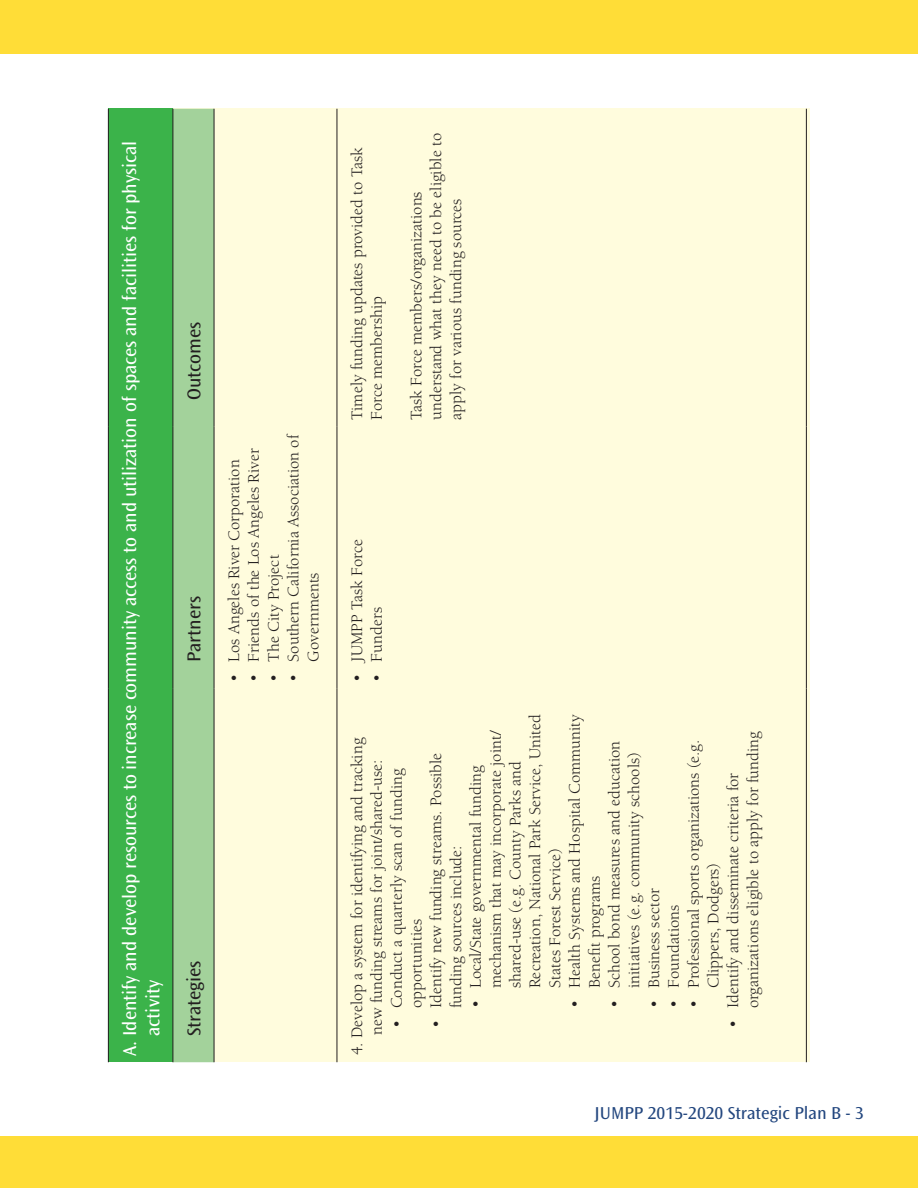
<style>
.page{position:relative;width:918px;height:1188px;background:#fff}
.page>*{position:absolute;margin:0;border:0;box-sizing:border-box;transform-origin:0 0}
.t1{font:19.5px/23.4px "Ocean Sans Std";color:#fff}
.t2{font:19.5px "Ocean Sans Std";color:#231f20}
.t3{font:18px "Ocean Sans Std";color:#23477f}
.t4{font:16.5px/19.8px "Berkeley Std";color:#231f20}
</style>
<div class="page">
<div style="left:0;top:1136px;width:918px;height:52px;background:#ffdd37"></div>
<div style="left:0;top:0;width:918px;height:54px;background:#ffdd37"></div>
<div style="left:108px;top:109px;width:702px;height:953px;background:#fffcdd"></div>
<div style="left:108px;top:109px;width:65px;height:953px;background:#3bb34a"></div>
<div style="left:174px;top:109px;width:40px;height:953px;background:#a3d29b"></div>
<hr style="left:173px;top:688px;width:1px;height:374px;background:#231f20">
<hr style="left:173px;top:427px;width:1px;height:261px;background:#231f20">
<hr style="left:173px;top:109px;width:1px;height:318px;background:#231f20">
<hr style="left:214px;top:688px;width:1px;height:374px;background:#231f20">
<hr style="left:214px;top:427px;width:1px;height:261px;background:#231f20">
<hr style="left:214px;top:109px;width:1px;height:318px;background:#231f20">
<hr style="left:337px;top:688px;width:1px;height:374px;background:#231f20">
<hr style="left:337px;top:427px;width:1px;height:261px;background:#231f20">
<hr style="left:337px;top:109px;width:1px;height:318px;background:#231f20">
<hr style="left:108px;top:688px;width:1px;height:374px;background:#231f20">
<hr style="left:108px;top:427px;width:1px;height:261px;background:#231f20">
<hr style="left:108px;top:109px;width:1px;height:318px;background:#231f20">
<hr style="left:806px;top:688px;width:1px;height:374px;background:#231f20">
<hr style="left:806px;top:427px;width:1px;height:261px;background:#231f20">
<hr style="left:806px;top:109px;width:1px;height:318px;background:#231f20">
<p class="t1" style="left:118px;top:1036px;width:897px;text-indent:-20px;rotate:-90deg">A. Identify and develop resources to increase community access to and utilization of spaces and facilities for physical activity</p>
<p class="t2" style="left:183px;top:400px;width:80px;rotate:-90deg">Outcomes</p>
<p class="t2" style="left:183px;top:662px;width:67px;rotate:-90deg">Partners</p>
<p class="t2" style="left:183px;top:1036px;width:77px;rotate:-90deg">Strategies</p>
<p class="t4" style="left:284px;top:662px;width:229px;text-indent:-20px;rotate:-90deg">• Southern California Association of<br>Governments</p>
<p class="t4" style="left:224px;top:682px;width:224px;rotate:-90deg">• Los Angeles River Corporation</p>
<p class="t4" style="left:244px;top:682px;width:235px;rotate:-90deg">• Friends of the Los Angeles River</p>
<p class="t4" style="left:264px;top:682px;width:129px;rotate:-90deg">• The City Project</p>
<p class="t4" style="left:347px;top:420px;width:274px;rotate:-90deg">Timely funding updates provided to Task<br>Force membership</p>
<p class="t4" style="left:407px;top:420px;width:288px;rotate:-90deg">Task Force members/organizations understand what they need to be eligible to apply for various funding sources</p>
<p class="t4" style="left:347px;top:682px;width:144px;rotate:-90deg">• JUMPP Task Force</p>
<p class="t4" style="left:367px;top:682px;width:76px;rotate:-90deg">• Funders</p>
<p class="t4" style="left:466px;top:988px;width:275px;text-indent:-20px;rotate:-90deg">• Local/State governmental funding mechanism that may incorporate joint/ shared-use (e.g. County Parks and Recreation, National Park Service, United States Forest Service)</p>
<p class="t4" style="left:565px;top:988px;width:275px;text-indent:-20px;rotate:-90deg">• Health Systems and Hospital Community<br>Benefit programs</p>
<p class="t4" style="left:684px;top:988px;width:250px;text-indent:-20px;rotate:-90deg">• Professional sports organizations (e.g.<br>Clippers, Dodgers)</p>
<p class="t4" style="left:723px;top:1008px;width:279px;text-indent:-20px;rotate:-90deg">• Identify and disseminate criteria for organizations eligible to apply for funding</p>
<p class="t4" style="left:347px;top:1055px;width:319px;text-align:center;rotate:-90deg">4. Develop a system for identifying and tracking new funding streams for joint/shared-use:</p>
<p class="t4" style="left:605px;top:1008px;width:269px;text-align:center;rotate:-90deg">• School bond measures and education initiatives (e.g. community schools)</p>
<p class="t4" style="left:426px;top:1008px;width:257px;text-indent:-20px;rotate:-90deg">• Identify new funding streams. Possible funding sources include:</p>
<p class="t4" style="left:387px;top:1008px;width:241px;text-indent:-20px;rotate:-90deg">• Conduct a quarterly scan of funding opportunities</p>
<p class="t4" style="left:644px;top:1008px;width:121px;rotate:-90deg">• Business sector</p>
<p class="t4" style="left:664px;top:1008px;width:105px;rotate:-90deg">• Foundations</p>
<p class="t3" style="left:595px;top:1103px;width:271px">JUMPP 2015-2020 Strategic Plan B - 3</p>
</div>
